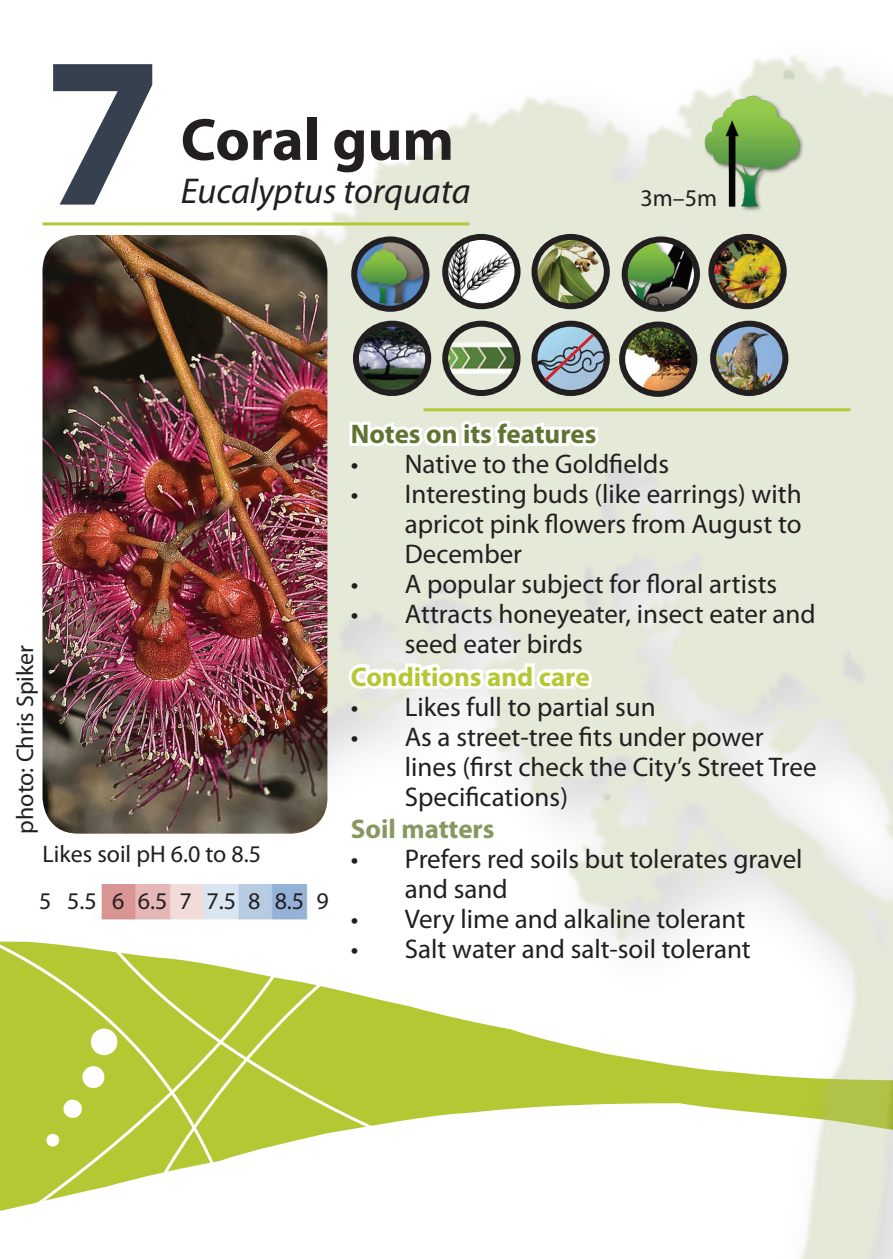
<style>
.page{position:relative;width:893px;height:1259px;background:#fff}
.page>*{position:absolute;margin:0;border:0;box-sizing:border-box;transform-origin:0 0}
.t1{font:700 216px "Myriad Pro";color:#37404f}
.t2{font:700 60px "Myriad Pro";color:#231f20}
.t3{font:italic 36px "Myriad Pro";color:#231f20}
.t4{font:27px/30px "Myriad Pro";color:#231f20}
.t5{font:700 27px "Myriad Pro";color:#607432}
.t6{font:700 27px "Myriad Pro";color:#b4c834}
.t7{font:700 27px "Myriad Pro";color:#899760}
.t8{font:24px "Myriad Pro";color:#231f20}
</style>
<div class="page">
<svg style="left:0;top:797px;width:43px;height:400px"></svg>
<img style="left:43px;top:225px;width:46px;height:976px">
<img style="left:89px;top:54px;width:804px;height:1205px">
<img style="left:43px;top:235px;width:284px;height:598px">
<hr style="left:43px;top:222px;width:426px;height:3px;background:#b4c834">
<hr style="left:423px;top:408px;width:427px;height:3px;background:#b4c834">
<img style="left:32px;top:884px;width:305px;height:35px">
<img style="left:446px;top:238px;width:70px;height:68px">
<div style="left:442px;top:234px;width:78px;height:75px;border:6px solid #231f20;border-radius:50%"></div>
<img style="left:711px;top:237px;width:73px;height:69px">
<div style="left:708px;top:234px;width:79px;height:75px;border:6px solid #231f20;border-radius:50%"></div>
<img style="left:602px;top:324px;width:5px;height:69px">
<div style="left:531px;top:321px;width:79px;height:75px;border:6px solid #231f20;border-radius:50%"></div>
<svg style="left:344px;top:322px;width:258px;height:687px"></svg>
<img style="left:713px;top:324px;width:72px;height:69px">
<div style="left:710px;top:321px;width:78px;height:75px;border:6px solid #231f20;border-radius:50%"></div>
<img style="left:534px;top:237px;width:73px;height:69px">
<div style="left:531px;top:234px;width:79px;height:75px;border:6px solid #231f20;border-radius:50%"></div>
<img style="left:697px;top:94px;width:110px;height:119px">
<img style="left:624px;top:324px;width:70px;height:70px">
<div style="left:619px;top:321px;width:78px;height:76px;border:6px solid #231f20;border-radius:50%"></div>
<img style="left:355px;top:239px;width:71px;height:70px">
<div style="left:351px;top:236px;width:78px;height:76px;border:6px solid #231f20;border-radius:50%"></div>
<img style="left:625px;top:239px;width:72px;height:70px">
<div style="left:622px;top:236px;width:78px;height:76px;border:6px solid #231f20;border-radius:50%"></div>
<h1 class="t1" style="left:43px;top:-9px;width:121px">7</h1>
<h2 class="t2" style="left:181px;top:100px;width:275px">Coral gum</h2>
<h3 class="t3" style="left:181px;top:169px;width:291px">Eucalyptus torquata</h3>
<p class="t8" style="left:640px;top:183px;width:78px">3m–5m</p>
<p class="t8" style="left:10px;top:833px;width:190px;rotate:-90deg">photo: Chris Spiker</p>
<p class="t8" style="left:43px;top:839px;width:220px">Likes soil pH 6.0 to 8.5</p>
<p class="t8" style="left:39px;top:886px;width:291px">5 5.5 6 6.5 7 7.5 8 8.5 9</p>
<p class="t5" style="left:351px;top:416px;width:247px">Notes on its features</p>
<p class="t4" style="left:351px;top:448px;width:320px">• Native to the Goldfields</p>
<p class="t4" style="left:405px;top:478px;width:398px;text-align:justify;text-indent:-54px">• Interesting buds (like earrings) with apricot pink flowers from August to December</p>
<p class="t4" style="left:351px;top:568px;width:428px">• A popular subject for floral artists</p>
<p class="t4" style="left:405px;top:598px;width:412px;text-indent:-54px">• Attracts honeyeater, insect eater and seed eater birds</p>
<p class="t6" style="left:351px;top:659px;width:240px">Conditions and care</p>
<p class="t4" style="left:351px;top:691px;width:306px">• Likes full to partial sun</p>
<p class="t4" style="left:405px;top:721px;width:413px;text-indent:-54px">• As a street-tree fits under power lines (first check the City’s Street Tree<br>Specifications)</p>
<p class="t7" style="left:351px;top:811px;width:145px">Soil matters</p>
<p class="t4" style="left:405px;top:843px;width:399px;text-indent:-54px">• Prefers red soils but tolerates gravel and sand</p>
<p class="t4" style="left:351px;top:903px;width:396px">• Very lime and alkaline tolerant</p>
<p class="t4" style="left:351px;top:933px;width:402px">• Salt water and salt-soil tolerant</p>
</div>
